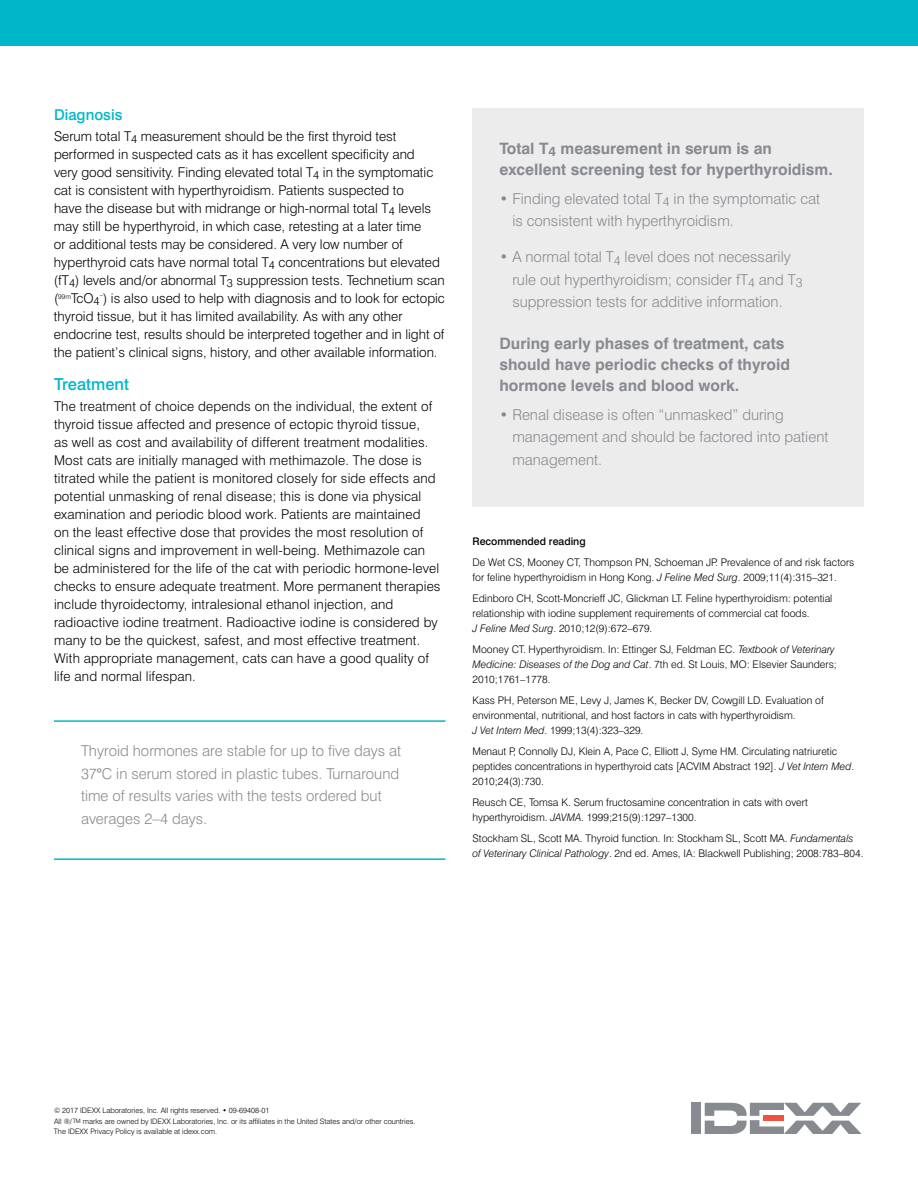
<style>
.page{position:relative;width:918px;height:1188px;background:#fff}
.page>*{position:absolute;margin:0;border:0;box-sizing:border-box;transform-origin:0 0}
.t1{font:500 16.5px "Swiss 721 BT";color:#00b7c9}
.t2{font:700 15.75px/21px "Swiss 721 BT";color:#878a8f}
.t3{font:300 15px/22.5px "Swiss 721 BT";color:#878a8f}
.t4{font:500 15px "Swiss 721 BT";color:#00b7c9}
.t5{font:300 13.5px/18px "Swiss 721 BT";letter-spacing:.01em;color:#000}
.t6{font:300 10.5px/15px "Swiss 721 BT";color:#000}
.t7{font:500 10.5px "Swiss 721 BT";color:#000}
.t8{font:300 7.5px/10.5px "Swiss 721 BT";color:#000}
.t9{font:300 6.75px "Swiss 721 BT";color:#000}
.s1{font-weight:700}
.s2{font-style:italic}
.s3{font-size:6px}
</style>
<div class="page">
<div style="left:0;top:0;width:918px;height:46px;background:#00b7c9"></div>
<div style="left:472px;top:108px;width:392px;height:399px;background:#ececed"></div>
<div style="left:691px;top:1103px;width:10px;height:31px;background:#878a8f"></div>
<svg style="left:705px;top:1103px;width:157px;height:31px"></svg>
<hr style="left:54px;top:720px;width:392px;height:2px;background:#00b7c9">
<hr style="left:54px;top:858px;width:392px;height:2px;background:#00b7c9">
<p class="t4" style="left:54px;top:106px;width:70px">Diagnosis</p>
<p class="t5" style="left:54px;top:127px;width:392px">Serum total T<sub>4</sub> measurement should be the first thyroid test performed in suspected cats as it has excellent specificity and<br>very good sensitivity. Finding elevated total T<sub>4</sub> in the symptomatic cat is consistent with hyperthyroidism. Patients suspected to<br>have the disease but with midrange or high-normal total T<sub>4</sub> levels may still be hyperthyroid, in which case, retesting at a later time<br>or additional tests may be considered. A very low number of hyperthyroid cats have normal total T<sub>4</sub> concentrations but elevated (fT<sub>4</sub>) levels and/or abnormal T<sub>3</sub> suppression tests. Technetium scan (<sup>99m</sup>TcO<sub>4</sub> ) is also used to help with diagnosis and to look for ectopic</p>
<p class="t9" style="left:100px;top:290px;width:5px">–</p>
<p class="t5" style="left:54px;top:307px;width:392px">thyroid tissue, but it has limited availability. As with any other endocrine test, results should be interpreted together and in light of the patient’s clinical signs, history, and other available information.</p>
<p class="t1" style="left:54px;top:374px;width:77px">Treatment</p>
<p class="t5" style="left:54px;top:397px;width:388px">The treatment of choice depends on the individual, the extent of thyroid tissue affected and presence of ectopic thyroid tissue,<br>as well as cost and availability of different treatment modalities.<br>Most cats are initially managed with methimazole. The dose is titrated while the patient is monitored closely for side effects and potential unmasking of renal disease; this is done via physical examination and periodic blood work. Patients are maintained<br>on the least effective dose that provides the most resolution of clinical signs and improvement in well-being. Methimazole can be administered for the life of the cat with periodic hormone-level checks to ensure adequate treatment. More permanent therapies include thyroidectomy, intralesional ethanol injection, and radioactive iodine treatment. Radioactive iodine is considered by many to be the quickest, safest, and most effective treatment.<br>With appropriate management, cats can have a good quality of life and normal lifespan.</p>
<p class="t3" style="left:81px;top:739px;width:322px">Thyroid hormones are stable for up to five days at 37<span class="s1">°</span>C in serum stored in plastic tubes. Turnaround time of results varies with the tests ordered but averages 2–4 days.</p>
<p class="t2" style="left:499px;top:137px;width:335px">Total T<sub>4</sub> measurement in serum is an excellent screening test for hyperthyroidism.</p>
<p class="t3" style="left:512px;top:187px;width:309px;text-indent:-13px">• Finding elevated total T<sub>4</sub> in the symptomatic cat is consistent with hyperthyroidism.</p>
<p class="t3" style="left:512px;top:246px;width:292px;text-indent:-13px">• A normal total T<sub>4</sub> level does not necessarily rule out hyperthyroidism; consider fT<sub>4</sub> and T<sub>3 </sub>suppression tests for additive information.</p>
<p class="t2" style="left:500px;top:332px;width:292px">During early phases of treatment, cats should have periodic checks of thyroid hormone levels and blood work.</p>
<p class="t3" style="left:512px;top:403px;width:318px;text-indent:-13px">• Renal disease is often “unmasked” during management and should be factored into patient management.</p>
<p class="t7" style="left:472px;top:535px;width:115px">Recommended reading</p>
<p class="t6" style="left:472px;top:555px;width:383px">De Wet CS, Mooney CT, Thompson PN, Schoeman JP. Prevalence of and risk factors for feline hyperthyroidism in Hong Kong. <span class="s2">J Feline Med Surg</span>. 2009;11(4):315–321.</p>
<p class="t6" style="left:472px;top:591px;width:361px">Edinboro CH, Scott-Moncrieff JC, Glickman LT. Feline hyperthyroidism: potential relationship with iodine supplement requirements of commercial cat foods.<br><span class="s2">J Feline Med Surg</span>. 2010;12(9):672–679.</p>
<p class="t6" style="left:472px;top:642px;width:366px">Mooney CT. Hyperthyroidism. In: Ettinger SJ, Feldman EC. <span class="s2">Textbook of Veterinary<br>Medicine: Diseases of the Dog and Cat</span>. 7th ed. St Louis, MO: Elsevier Saunders;<br>2010;1761–1778.</p>
<p class="t6" style="left:472px;top:693px;width:353px">Kass PH, Peterson ME, Levy J, James K, Becker DV, Cowgill LD. Evaluation of environmental, nutritional, and host factors in cats with hyperthyroidism.<br><span class="s2">J Vet Intern Med</span>. 1999;13(4):323–329.</p>
<p class="t6" style="left:472px;top:744px;width:383px">Menaut P, Connolly DJ, Klein A, Pace C, Elliott J, Syme HM. Circulating natriuretic peptides concentrations in hyperthyroid cats [ACVIM Abstract 192]. <span class="s2">J Vet Intern Med</span>.<br>2010;24(3):730.</p>
<p class="t6" style="left:472px;top:795px;width:337px">Reusch CE, Tomsa K. Serum fructosamine concentration in cats with overt hyperthyroidism. <span class="s2">JAVMA</span>. 1999;215(9):1297–1300.</p>
<p class="t6" style="left:472px;top:831px;width:392px">Stockham SL, Scott MA. Thyroid function. In: Stockham SL, Scott MA. <span class="s2">Fundamentals of Veterinary Clinical Pathology</span>. 2nd ed. Ames, IA: Blackwell Publishing; 2008:783–804.</p>
<p class="t8" style="left:54px;top:1105px;width:363px">© 2017 IDEXX Laboratories, Inc. All rights reserved. • 09-69408-01<br>All ®/<span class="s3">TM</span> marks are owned by IDEXX Laboratories, Inc. or its affiliates in the United States and/or other countries.<br>The IDEXX Privacy Policy is available at idexx.com.</p>
</div>
